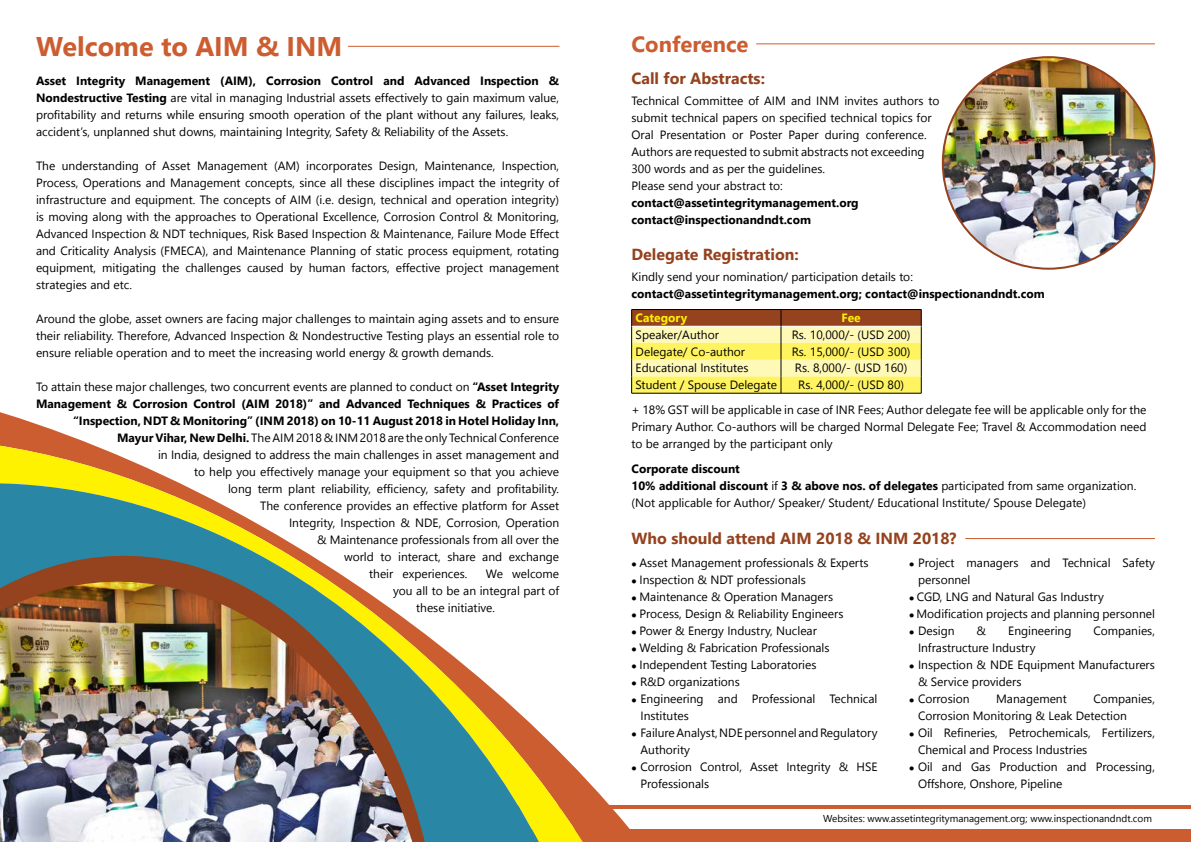
<style>
.page{position:relative;width:1191px;height:842px;background:#fff}
.page>*{position:absolute;margin:0;border:0;box-sizing:border-box;transform-origin:0 0}
.t1{font:700 27px "Nirmala UI";color:#cc5d30}
.t2{font:700 22px "Nirmala UI";color:#cc5d30}
.t3{font:700 16px "Nirmala UI";color:#95421e}
.t4{font:12px/17px "Nirmala UI";color:#000}
.t5{font:700 12px/17px "Nirmala UI";color:#000}
.t6{font:700 12px "Nirmala UI";color:#fff200}
.t7{font:10px "Nirmala UI";color:#000}
.s1{font-weight:700}
</style>
<div class="page">
<div style="left:0;top:829px;width:1191px;height:13px;background:#cc5d30"></div>
<hr style="left:0;top:805px;width:1191px;height:4px;background:#cc5d30">
<svg style="left:0;top:412px;width:630px;height:417px"></svg>
<svg style="left:0;top:442px;width:605px;height:400px"></svg>
<img style="left:0;top:481px;width:557px;height:361px">
<hr style="left:756px;top:43px;width:399px;height:1px;background:#cc5d30">
<hr style="left:965px;top:538px;width:190px;height:1px;background:#cc5d30">
<hr style="left:348px;top:46px;width:211px;height:1px;background:#cc5d30">
<img style="left:942px;top:57px;width:212px;height:212px;border-radius:106px">
<svg style="left:631px;top:309px;width:291px;height:84px;background:#e3ce75"></svg>
<hr style="left:631px;top:393px;width:150px;height:1px;background:#000">
<hr style="left:781px;top:393px;width:140px;height:1px;background:#000">
<h1 class="t1" style="left:36px;top:24px;width:308px">Welcome to AIM &amp; INM</h1>
<p class="t4" style="left:36px;top:71px;width:525px;text-align:justify"><span class="s1">Asset Integrity Management (AIM), Corrosion Control and Advanced Inspection &amp; Nondestructive Testing</span> are vital in managing Industrial assets effectively to gain maximum value, profitability and returns while ensuring smooth operation of the plant without any failures, leaks, accident’s, unplanned shut downs, maintaining Integrity, Safety &amp; Reliability of the Assets.</p>
<p class="t4" style="left:36px;top:156px;width:525px;text-align:justify">The understanding of Asset Management (AM) incorporates Design, Maintenance, Inspection, Process, Operations and Management concepts, since all these disciplines impact the integrity of infrastructure and equipment. The concepts of AIM (i.e. design, technical and operation integrity) is moving along with the approaches to Operational Excellence, Corrosion Control &amp; Monitoring, Advanced Inspection &amp; NDT techniques, Risk Based Inspection &amp; Maintenance, Failure Mode Effect and Criticality Analysis (FMECA), and Maintenance Planning of static process equipment, rotating equipment, mitigating the challenges caused by human factors, effective project management strategies and etc.</p>
<p class="t4" style="left:36px;top:309px;width:525px;text-align:justify">Around the globe, asset owners are facing major challenges to maintain aging assets and to ensure their reliability. Therefore, Advanced Inspection &amp; Nondestructive Testing plays an essential role to ensure reliable operation and to meet the increasing world energy &amp; growth demands.</p>
<p class="t4" style="left:36px;top:377px;width:525px">To attain these major challenges, two concurrent events are planned to conduct on <span class="s1">“Asset Integrity</span></p>
<p class="t5" style="left:36px;top:394px;width:524px">Management &amp; Corrosion Control (AIM 2018)” and Advanced Techniques &amp; Practices of</p>
<p class="t5" style="left:73px;top:411px;width:487px">“Inspection, NDT &amp; Monitoring” (INM 2018) on 10-11 August 2018 in Hotel Holiday Inn,</p>
<p class="t4" style="left:117px;top:428px;width:444px"><span class="s1">Mayur Vihar, New Delhi.</span> The AIM 2018 &amp; INM 2018 are the only Technical Conference</p>
<p class="t4" style="left:158px;top:445px;width:403px">in India, designed to address the main challenges in asset management and</p>
<p class="t4" style="left:194px;top:462px;width:367px">to help you effectively manage your equipment so that you achieve</p>
<p class="t4" style="left:228px;top:479px;width:332px">long term plant reliability, efficiency, safety and profitability.</p>
<p class="t4" style="left:260px;top:496px;width:300px">The conference provides an effective platform for Asset</p>
<p class="t4" style="left:289px;top:513px;width:272px">Integrity, Inspection &amp; NDE, Corrosion, Operation</p>
<p class="t4" style="left:317px;top:530px;width:243px">&amp; Maintenance professionals from all over the</p>
<p class="t4" style="left:344px;top:547px;width:217px">world to interact, share and exchange</p>
<p class="t4" style="left:369px;top:564px;width:100px">their experiences.</p>
<p class="t4" style="left:486px;top:564px;width:75px">We welcome</p>
<p class="t4" style="left:393px;top:581px;width:168px">you all to be an integral part of</p>
<p class="t4" style="left:416px;top:598px;width:80px">these initiative.</p>
<h2 class="t2" style="left:631px;top:26px;width:118px">Conference</h2>
<h3 class="t3" style="left:631px;top:65px;width:135px">Call for Abstracts:</h3>
<p class="t4" style="left:631px;top:91px;width:310px">Technical Committee of AIM and INM invites authors to submit technical papers on specified technical topics for Oral Presentation or Poster Paper during conference.<br>Authors are requested to submit abstracts not exceeding 300 words and as per the guidelines.<br>Please send your abstract to:</p>
<p class="t5" style="left:631px;top:193px;width:229px">contact@assetintegritymanagement.org contact@inspectionandndt.com</p>
<h3 class="t3" style="left:631px;top:241px;width:169px">Delegate Registration:</h3>
<p class="t4" style="left:631px;top:268px;width:283px">Kindly send your nomination/ participation details to:</p>
<p class="t5" style="left:631px;top:285px;width:415px">contact@assetintegritymanagement.org; contact@inspectionandndt.com</p>
<p class="t6" style="left:635px;top:308px;width:53px">Category</p>
<p class="t6" style="left:841px;top:308px;width:21px">Fee</p>
<p class="t4" style="left:635px;top:325px;width:85px">Speaker/Author</p>
<p class="t4" style="left:791px;top:325px;width:120px">Rs. 10,000/- (USD 200)</p>
<p class="t4" style="left:635px;top:342px;width:111px">Delegate/ Co-author</p>
<p class="t4" style="left:791px;top:342px;width:120px">Rs. 15,000/- (USD 300)</p>
<p class="t4" style="left:635px;top:359px;width:114px">Educational Institutes</p>
<p class="t4" style="left:795px;top:359px;width:114px">Rs. 8,000/- (USD 160)</p>
<p class="t4" style="left:635px;top:376px;width:143px">Student / Spouse Delegate</p>
<p class="t4" style="left:798px;top:376px;width:107px">Rs. 4,000/- (USD 80)</p>
<p class="t4" style="left:631px;top:400px;width:516px;text-align:justify">+ 18% GST will be applicable in case of INR Fees; Author delegate fee will be applicable only for the Primary Author. Co-authors will be charged Normal Delegate Fee; Travel &amp; Accommodation need to be arranged by the participant only</p>
<p class="t4" style="left:631px;top:460px;width:506px"><span class="s1">Corporate discount<br>10% additional discount</span> if <span class="s1">3 &amp; above nos. of delegates</span> participated from same organization. (Not applicable for Author/ Speaker/ Student/ Educational Institute/ Spouse Delegate)</p>
<h3 class="t3" style="left:631px;top:525px;width:327px">Who should attend AIM 2018 &amp; INM 2018?</h3>
<p class="t4" style="left:631px;top:554px;width:239px">● Asset Management professionals &amp; Experts</p>
<p class="t4" style="left:631px;top:571px;width:176px">● Inspection &amp; NDT professionals</p>
<p class="t4" style="left:631px;top:588px;width:203px">● Maintenance &amp; Operation Managers</p>
<p class="t4" style="left:631px;top:605px;width:213px">● Process, Design &amp; Reliability Engineers</p>
<p class="t4" style="left:631px;top:622px;width:187px">● Power &amp; Energy Industry, Nuclear</p>
<p class="t4" style="left:631px;top:639px;width:200px">● Welding &amp; Fabrication Professionals</p>
<p class="t4" style="left:631px;top:656px;width:186px">● Independent Testing Laboratories</p>
<p class="t4" style="left:631px;top:673px;width:110px">● R&amp;D organizations</p>
<p class="t4" style="left:640px;top:690px;width:238px;text-indent:-9px">● Engineering and Professional Technical<br>Institutes</p>
<p class="t4" style="left:640px;top:724px;width:238px;text-indent:-9px">● Failure Analyst, NDE personnel and Regulatory<br>Authority</p>
<p class="t4" style="left:640px;top:758px;width:238px;text-indent:-9px">● Corrosion Control, Asset Integrity &amp; HSE<br>Professionals</p>
<p class="t4" style="left:918px;top:554px;width:238px;text-indent:-9px">● Project managers and Technical Safety personnel</p>
<p class="t4" style="left:909px;top:588px;width:196px">● CGD, LNG and Natural Gas Industry</p>
<p class="t4" style="left:909px;top:605px;width:247px">● Modification projects and planning personnel</p>
<p class="t4" style="left:909px;top:622px;width:47px">● Design</p>
<p class="t4" style="left:976px;top:622px;width:11px">&amp;</p>
<p class="t4" style="left:1008px;top:622px;width:65px">Engineering</p>
<p class="t4" style="left:1093px;top:622px;width:63px">Companies,</p>
<p class="t4" style="left:918px;top:639px;width:119px">Infrastructure Industry</p>
<p class="t4" style="left:918px;top:656px;width:238px;text-indent:-9px">● Inspection &amp; NDE Equipment Manufacturers &amp; Service providers</p>
<p class="t4" style="left:909px;top:690px;width:62px">● Corrosion</p>
<p class="t4" style="left:996px;top:690px;width:72px">Management</p>
<p class="t4" style="left:918px;top:690px;width:238px;text-indent:175px">Companies,<br>Corrosion Monitoring &amp; Leak Detection</p>
<p class="t4" style="left:918px;top:724px;width:238px;text-indent:-9px">● Oil Refineries, Petrochemicals, Fertilizers,<br>Chemical and Process Industries</p>
<p class="t4" style="left:918px;top:758px;width:238px;text-indent:-9px">● Oil and Gas Production and Processing,<br>Offshore, Onshore, Pipeline</p>
<p class="t7" style="left:823px;top:810px;width:330px">Websites: www.assetintegritymanagement.org; www.inspectionandndt.com</p>
</div>
